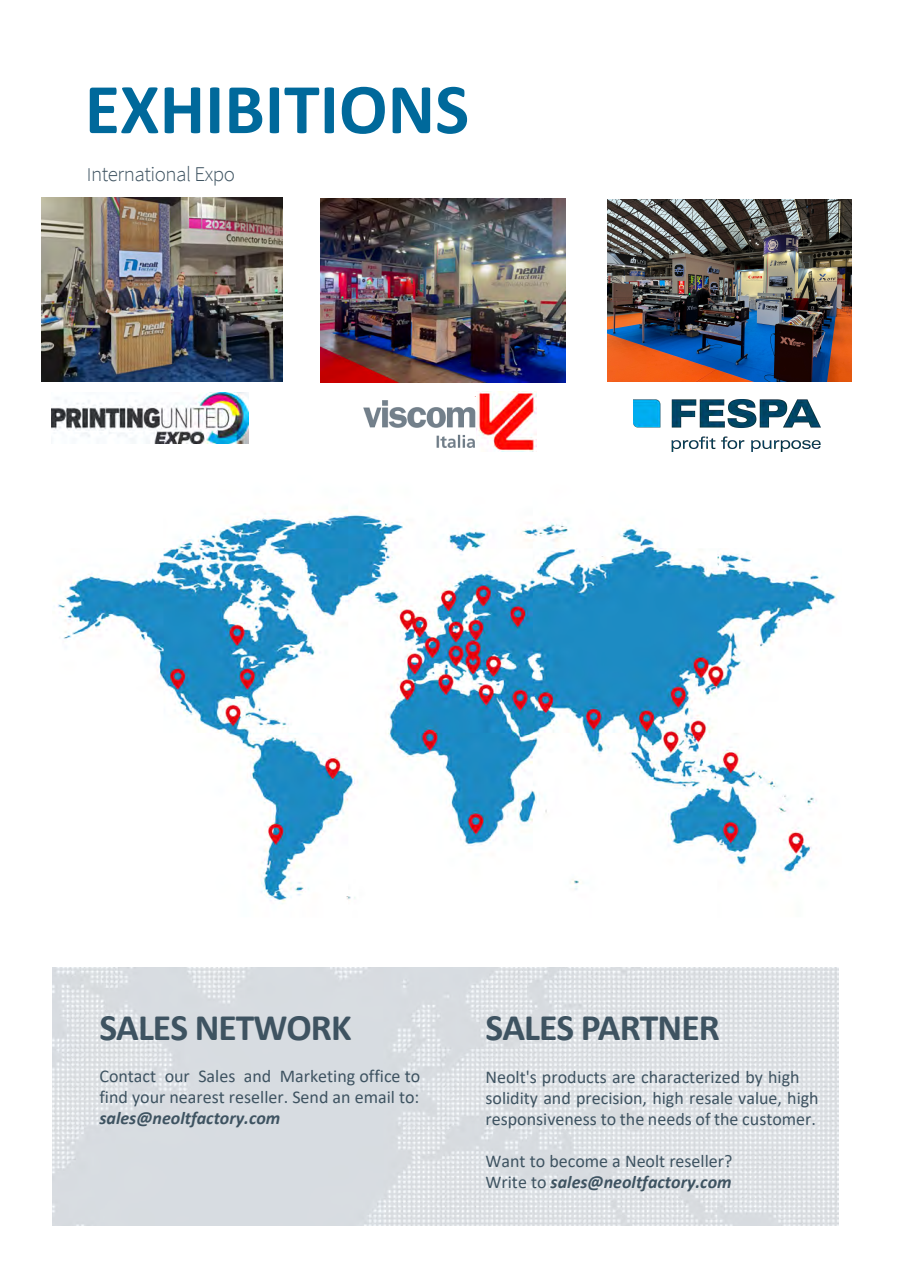
<style>
.page{position:relative;width:897px;height:1263px;background:#fff}
.page>*{position:absolute;margin:0;border:0;box-sizing:border-box;transform-origin:0 0}
.Body_Text{font:700 72px "Calibri";color:#00699b}
.t1{font:700 37.5px "Calibri";letter-spacing:-.025em;color:#3e5361}
.Body_Text-2{font:300 21px "Source Sans Pro";letter-spacing:-.025em;color:#3e5361}
.t2{font:18px/21px "Calibri";color:#3e5361}
.s1{font-size:19.5px}
.s2{font-weight:700;font-style:italic}
</style>
<div class="page">
<img style="left:42px;top:197px;width:240px;height:184px">
<img style="left:320px;top:198px;width:245px;height:184px">
<img style="left:53px;top:967px;width:785px;height:259px">
<img style="left:607px;top:199px;width:244px;height:183px">
<img style="left:58px;top:507px;width:779px;height:395px">
<img style="left:633px;top:400px;width:187px;height:51px">
<img style="left:364px;top:396px;width:112px;height:52px">
<img style="left:52px;top:393px;width:196px;height:51px">
<img style="left:476px;top:392px;width:60px;height:60px">
<p class="Body_Text" style="left:85px;top:58px;width:386px">EXHIBITIONS</p>
<p class="Body_Text-2" style="left:87px;top:162px;width:149px"><span class="s1">I</span>nternational Expo</p>
<p class="t1" style="left:99px;top:1001px;width:254px">SALES NETWORK</p>
<p class="t2" style="left:99px;top:1065px;width:322px;text-align:justify">Contact our Sales and Marketing office to find your nearest reseller. Send an email to: <span class="s2">sales@neoltfactory.com</span></p>
<p class="t1" style="left:485px;top:1001px;width:236px">SALES PARTNER</p>
<p class="t2" style="left:485px;top:1066px;width:334px">Neolt's products are characterized by high solidity and precision, high resale value, high responsiveness to the needs of the customer.</p>
<p class="t2" style="left:485px;top:1150px;width:248px">Want to become a Neolt reseller?<br>Write to <span class="s2">sales@neoltfactory.com</span></p>
</div>
